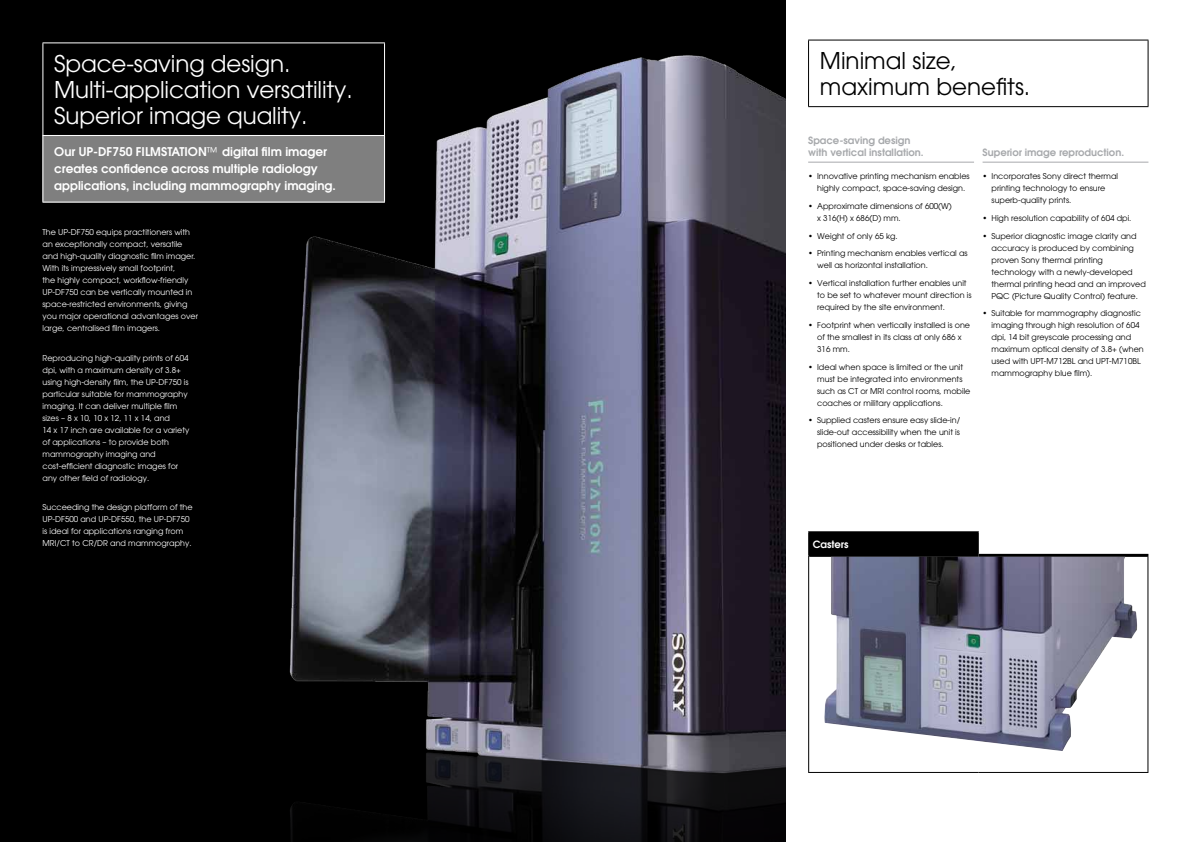
<style>
.page{position:relative;width:1191px;height:842px;background:#fff}
.page>*{position:absolute;margin:0;border:0;box-sizing:border-box;transform-origin:0 0}
.t1{font:23px/26px "Avant Garde LT";letter-spacing:-.005em;color:#fff}
.t2{font:23px/26px "Avant Garde LT";color:#000}
.t3{font:600 12px/17px "Avant Garde LT";color:#fff}
.t4{font:600 10px/12px "Avant Garde LT";color:#a7a9ac}
.t5{font:600 10px "Avant Garde LT";color:#fff}
.t6{font:8px/12px "Avant Garde LT";color:#000}
.t7{font:8px/12px "Avant Garde LT";color:#fff}
.s1{font-weight:400}
</style>
<div class="page">
<div style="left:0;top:0;width:785px;height:842px;background:#000"></div>
<img style="left:285px;top:42px;width:500px;height:800px">
<div style="left:808px;top:532px;width:170px;height:23px;background:#000"></div>
<hr style="left:808px;top:555px;width:1px;height:217px;background:#000">
<hr style="left:1147px;top:557px;width:1px;height:215px;background:#000">
<hr style="left:808px;top:772px;width:170px;height:1px;background:#000">
<hr style="left:978px;top:772px;width:170px;height:1px;background:#000">
<hr style="left:978px;top:554px;width:170px;height:3px;background:#000">
<hr style="left:809px;top:554px;width:169px;height:3px;background:#000">
<hr style="left:808px;top:531px;width:170px;height:1px;background:#000">
<svg style="left:808px;top:532px;width:1px;height:23px"></svg>
<hr style="left:43px;top:43px;width:342px;height:1px;background:#fff">
<hr style="left:43px;top:43px;width:1px;height:92px;background:#fff">
<hr style="left:384px;top:43px;width:1px;height:92px;background:#fff">
<div style="left:43px;top:135px;width:341px;height:67px;background:#7f7f7f"></div>
<hr style="left:808px;top:162px;width:166px;height:1px;background:#a7a9ac">
<hr style="left:982px;top:162px;width:166px;height:1px;background:#a7a9ac">
<hr style="left:808px;top:40px;width:340px;height:1px;background:#000">
<hr style="left:808px;top:40px;width:1px;height:66px;background:#000">
<hr style="left:1147px;top:40px;width:1px;height:66px;background:#000">
<hr style="left:808px;top:106px;width:340px;height:1px;background:#000">
<hr style="left:43px;top:135px;width:342px;height:1px;background:#fff">
<hr style="left:43px;top:136px;width:1px;height:66px;background:#fff">
<hr style="left:384px;top:136px;width:1px;height:66px;background:#fff">
<hr style="left:43px;top:202px;width:342px;height:1px;background:#fff">
<img style="left:824px;top:557px;width:313px;height:194px">
<h1 class="t1" style="left:54px;top:51px;width:300px">Space-saving design.<br>Multi-application versatility.<br>Superior image quality.</h1>
<h2 class="t3" style="left:54px;top:143px;width:283px">Our UP-DF750 FILMSTATION<span class="s1">™</span> digital film imager creates confidence across multiple radiology applications, including mammography imaging.</h2>
<p class="t7" style="left:43px;top:226px;width:157px">The UP-DF750 equips practitioners with an exceptionally compact, versatile and high-quality diagnostic film imager.<br>With its impressively small footprint,<br>the highly compact, workflow-friendly UP-DF750 can be vertically mounted in space-restricted environments, giving you major operational advantages over large, centralised film imagers.</p>
<p class="t7" style="left:43px;top:352px;width:148px">Reproducing high-quality prints of 604 dpi, with a maximum density of 3.8+ using high-density film, the UP-DF750 is particular suitable for mammography imaging. It can deliver multiple film sizes – 8 x 10, 10 x 12, 11 x 14, and<br>14 x 17 inch are available for a variety of applications – to provide both mammography imaging and cost-efficient diagnostic images for any other field of radiology.</p>
<p class="t7" style="left:43px;top:501px;width:152px">Succeeding the design platform of the UP-DF500 and UP-DF550, the UP-DF750 is ideal for applications ranging from MRI/CT to CR/DR and mammography.</p>
<h1 class="t2" style="left:820px;top:48px;width:212px">Minimal size, maximum benefits.</h1>
<p class="t4" style="left:808px;top:134px;width:117px">Space-saving design with vertical installation.</p>
<p class="t6" style="left:808px;top:170px;width:163px;text-align:center">• Innovative printing mechanism enables highly compact, space-saving design.</p>
<p class="t6" style="left:817px;top:200px;width:136px;text-indent:-9px">• Approximate dimensions of 600(W) x 316(H) x 686(D) mm.</p>
<p class="t6" style="left:808px;top:230px;width:91px">• Weight of only 65 kg.</p>
<p class="t6" style="left:817px;top:248px;width:152px;text-indent:-9px">• Printing mechanism enables vertical as well as horizontal installation.</p>
<p class="t6" style="left:817px;top:277px;width:156px;text-indent:-9px">• Vertical installation further enables unit to be set to whatever mount direction is required by the site environment.</p>
<p class="t6" style="left:817px;top:319px;width:154px;text-indent:-9px">• Footprint when vertically installed is one of the smallest in its class at only 686 x<br>316 mm.</p>
<p class="t6" style="left:817px;top:361px;width:155px;text-indent:-9px">• Ideal when space is limited or the unit must be integrated into environments such as CT or MRI control rooms, mobile coaches or military applications.</p>
<p class="t6" style="left:817px;top:414px;width:144px;text-align:justify;text-indent:-9px">• Supplied casters ensure easy slide-in/ slide-out accessibility when the unit is positioned under desks or tables.</p>
<p class="t4" style="left:982px;top:146px;width:143px">Superior image reproduction.</p>
<p class="t6" style="left:991px;top:170px;width:128px;text-indent:-9px">• Incorporates Sony direct thermal printing technology to ensure superb-quality prints.</p>
<p class="t6" style="left:982px;top:212px;width:150px">• High resolution capability of 604 dpi.</p>
<p class="t6" style="left:991px;top:230px;width:156px;text-indent:-9px">• Superior diagnostic image clarity and accuracy is produced by combining proven Sony thermal printing technology with a newly-developed thermal printing head and an improved PQC (Picture Quality Control) feature.</p>
<p class="t6" style="left:991px;top:308px;width:154px;text-indent:-9px">• Suitable for mammography diagnostic imaging through high resolution of 604 dpi, 14 bit greyscale processing and maximum optical density of 3.8+ (when used with UPT-M712BL and UPT-M710BL mammography blue film).</p>
<p class="t5" style="left:812px;top:537px;width:37px">Casters</p>
</div>
